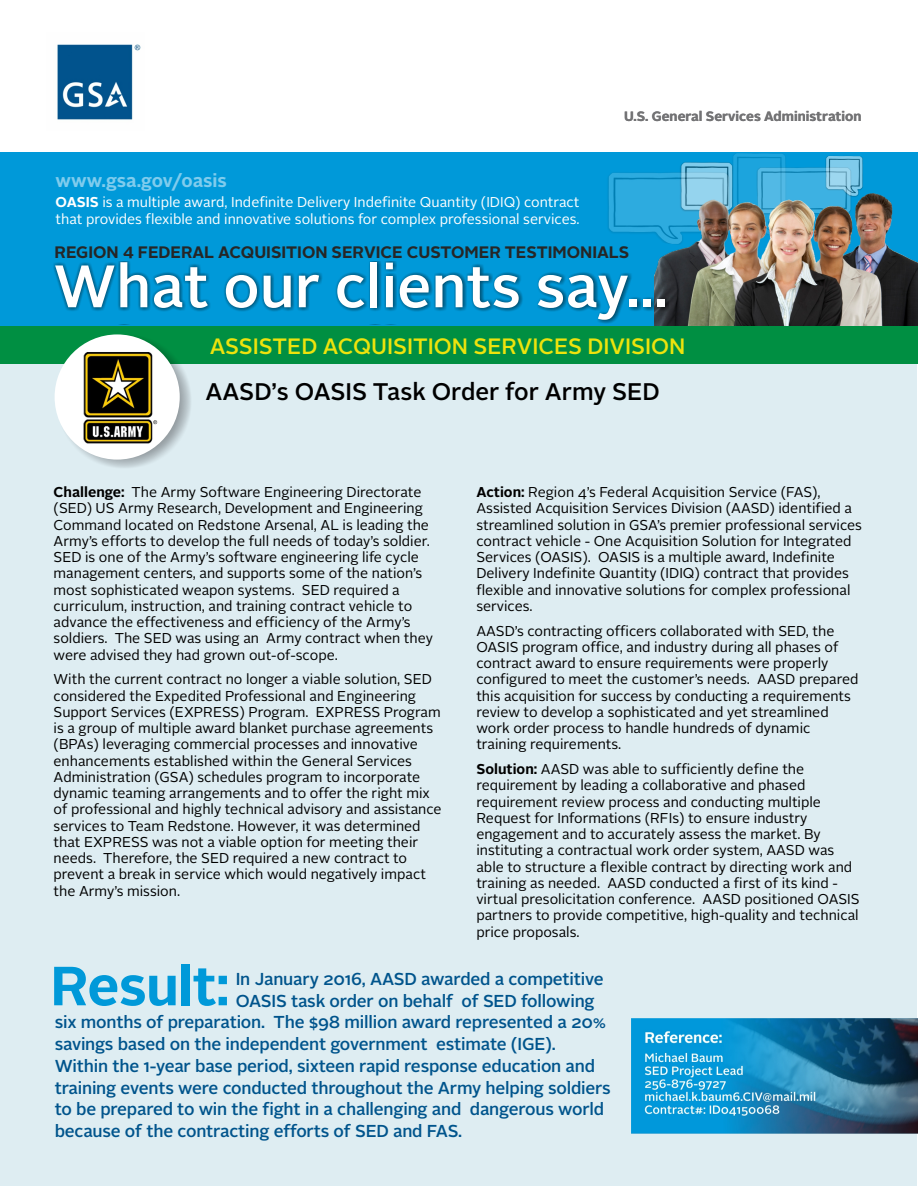
<style>
.page{position:relative;width:918px;height:1188px;background:#fff}
.page>*{position:absolute;margin:0;border:0;box-sizing:border-box;transform-origin:0 0}
.t1{font:500 59.7px "Alright Sans";color:#fff}
.t2{font:700 54.9px "Alright Sans";letter-spacing:-.01em;color:#0099d9}
.t3{font:500 24px "Alright Sans";color:#000}
.t4{font:500 22.2px "Alright Sans";color:#ede30d}
.t5{font:700 18.45px "Alright Sans";color:#80cced}
.t6{font:500 17.25px/21.8px "Alright Sans";letter-spacing:-.01em;color:#00548c}
.t7{font:700 16.65px "Alright Sans";color:#262626}
.t8{font:14.25px/16.2px "Alright Sans";color:#000}
.t9{font:14.25px/17.1px "Alright Sans";color:#fff}
.t10{font:700 13.5px "Alright Sans";color:#737375}
.s1{font-weight:700}
</style>
<div class="page">
<div style="left:0;top:357px;width:916px;height:829px;background:#deedf2"></div>
<div style="left:0;top:152px;width:918px;height:212px;background:#0099d9"></div>
<img style="left:57px;top:44px;width:84px;height:76px">
<img style="left:681px;top:162px;width:43px;height:3px">
<img style="left:825px;top:156px;width:38px;height:37px">
<img style="left:724px;top:153px;width:61px;height:40px">
<img style="left:608px;top:165px;width:125px;height:68px">
<img style="left:754px;top:163px;width:102px;height:30px">
<img style="left:655px;top:193px;width:263px;height:133px">
<div style="left:0;top:326px;width:918px;height:38px;background:#008f42"></div>
<img style="left:631px;top:1018px;width:287px;height:168px">
<div style="left:51px;top:261px;width:617px;height:63px;background:#000;opacity:.57"></div>
<div style="left:55px;top:334px;width:137px;height:137px;background:#383336;opacity:.43"></div>
<div style="left:57px;top:337px;width:120px;height:120px;background:#fff;border-radius:50%"></div>
<img style="left:78px;top:349px;width:82px;height:98px">
<div style="left:55px;top:334px;width:125px;height:126px;border:4px solid #fff;border-radius:50%"></div>
<p class="t10" style="left:624px;top:111px;width:206px">U.S. General Services Administr</p>
<p class="t10" style="left:637px;top:111px;width:111px">S. General Servic</p>
<p class="t10" style="left:774px;top:111px;width:89px">dministration</p>
<p class="t5" style="left:56px;top:173px;width:173px">www.gsa.gov/oasis</p>
<p class="t9" style="left:56px;top:195px;width:526px"><span class="s1">OASIS</span> is a multiple award, Indefinite Delivery Indefinite Quantity (IDIQ) contract that provides flexible and innovative solutions for complex professional services.</p>
<p class="t1" style="left:54px;top:262px;width:616px">What our clients say...</p>
<p class="t7" style="left:54px;top:246px;width:576px">REGION 4 FEDERAL ACQUISITION SERVICE CUSTOMER TESTIMONIALS</p>
<p class="t4" style="left:210px;top:337px;width:477px">ASSISTED ACQUISITION SERVICES DIVISION</p>
<p class="t3" style="left:206px;top:382px;width:456px">AASD’s OASIS Task Order for Army SED</p>
<p class="t8" style="left:54px;top:485px;width:381px"><span class="s1">Challenge:</span> The Army Software Engineering Directorate (SED) US Army Research, Development and Engineering Command located on Redstone Arsenal, AL is leading the Army’s efforts to develop the full needs of today’s soldier.<br>SED is one of the Army’s software engineering life cycle management centers, and supports some of the nation’s most sophisticated weapon systems. SED required a curriculum, instruction, and training contract vehicle to advance the effectiveness and efficiency of the Army’s soldiers. The SED was using an Army contract when they were advised they had grown out-of-scope.</p>
<p class="t8" style="left:54px;top:673px;width:390px">With the current contract no longer a viable solution, SED considered the Expedited Professional and Engineering Support Services (EXPRESS) Program. EXPRESS Program is a group of multiple award blanket purchase agreements (BPAs) leveraging commercial processes and innovative enhancements established within the General Services Administration (GSA) schedules program to incorporate dynamic teaming arrangements and to offer the right mix of professional and highly technical advisory and assistance services to Team Redstone. However, it was determined that EXPRESS was not a viable option for meeting their needs. Therefore, the SED required a new contract to prevent a break in service which would negatively impact the Army’s mission.</p>
<p class="t8" style="left:476px;top:485px;width:387px"><span class="s1">Action:</span> Region 4’s Federal Acquisition Service (FAS), Assisted Acquisition Services Division (AASD) identified a streamlined solution in GSA’s premier professional services contract vehicle - One Acquisition Solution for Integrated Services (OASIS). OASIS is a multiple award, Indefinite Delivery Indefinite Quantity (IDIQ) contract that provides flexible and innovative solutions for complex professional services.</p>
<p class="t8" style="left:476px;top:624px;width:384px">AASD’s contracting officers collaborated with SED, the OASIS program office, and industry during all phases of contract award to ensure requirements were properly configured to meet the customer’s needs. AASD prepared this acquisition for success by conducting a requirements review to develop a sophisticated and yet streamlined work order process to handle hundreds of dynamic training requirements.</p>
<p class="t8" style="left:476px;top:762px;width:385px"><span class="s1">Solution:</span> AASD was able to sufficiently define the requirement by leading a collaborative and phased requirement review process and conducting multiple Request for Informations (RFIs) to ensure industry engagement and to accurately assess the market. By instituting a contractual work order system, AASD was able to structure a flexible contract by directing work and training as needed. AASD conducted a first of its kind - virtual presolicitation conference. AASD positioned OASIS partners to provide competitive, high-quality and technical price proposals.</p>
<p class="t6" style="left:236px;top:970px;width:369px">In January 2016, AASD awarded a competitive<br>OASIS task order on behalf of SED following</p>
<p class="t6" style="left:55px;top:1013px;width:558px">six months of preparation. The $98 million award represented a 20% savings based on the independent government estimate (IGE).<br>Within the 1-year base period, sixteen rapid response education and training events were conducted throughout the Army helping soldiers to be prepared to win the fight in a challenging and dangerous world because of the contracting efforts of SED and FAS.</p>
<h2 class="t2" style="left:50px;top:964px;width:181px">Result:</h2>
</div>
